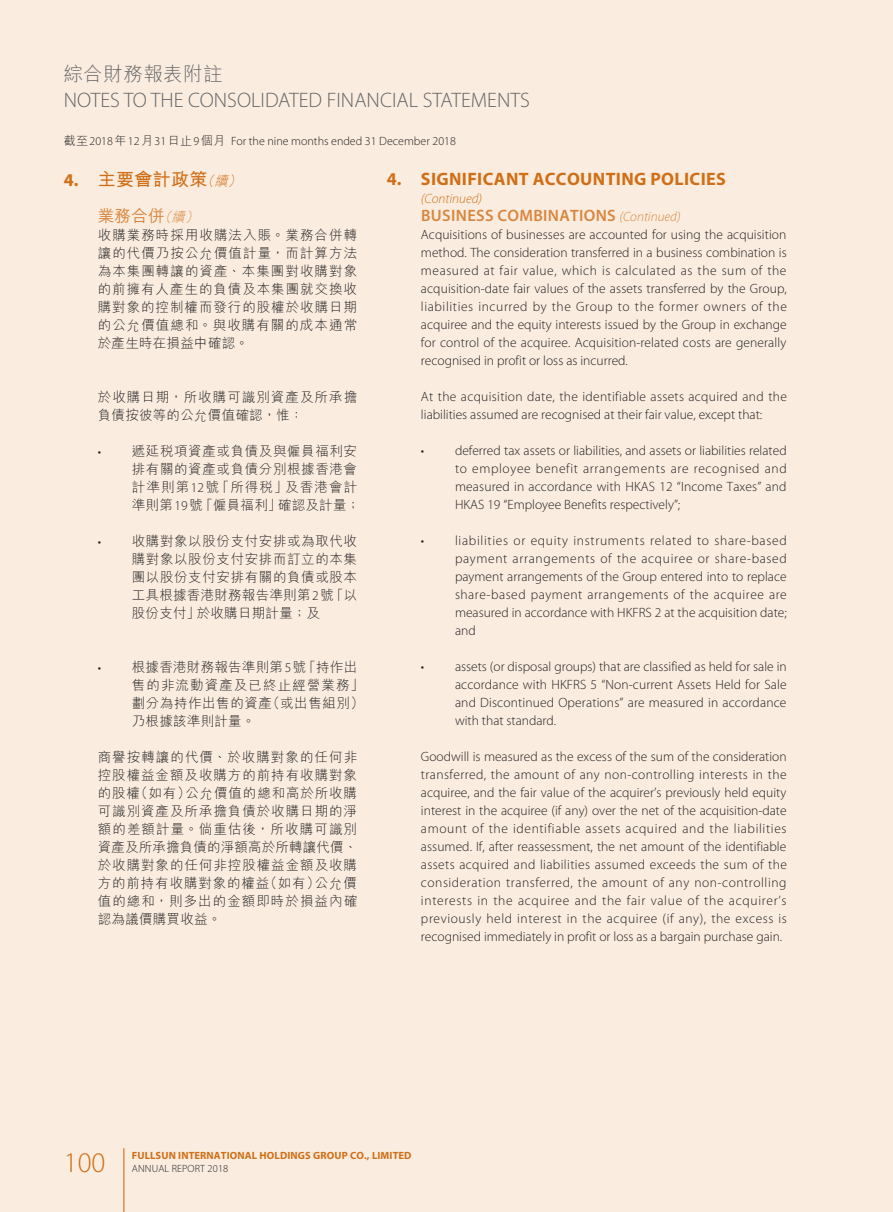
<style>
.page{position:relative;width:893px;height:1212px;background:#faeddf}
.page>*{position:absolute;margin:0;border:0;box-sizing:border-box;transform-origin:0 0}
.t1{font:300 28.5px "Myriad Pro";color:#d06f18}
.t2{font:300 21px "Myriad Pro";color:#636366}
.t3{font:300 19.5px "M Hei HK";letter-spacing:.02em;color:#636366}
._01_H1_E{font:700 18px "Myriad Pro";letter-spacing:.02em;color:#d06f18}
._001_H1_C{font:700 18px "M Hei HK";letter-spacing:.02em;color:#d06f18}
._02_H2_E{font:600 16.5px "Myriad Pro";letter-spacing:.02em;color:#d8863f}
._002_H2_C{font:500 16.5px "M Hei HK";color:#d8863f}
._00_txt_E{font:300 13.5px/18px "Myriad Pro";color:#231f20;text-align:justify}
._000_txt_C{font:300 13.5px/18px "M Hei HK";letter-spacing:.045em;color:#231f20;text-align:justify}
._000_txt_C-2{font:300 13.5px/18px "M Hei HK";letter-spacing:.075em;color:#231f20}
._01_H1_E-2{font:italic 300 13.5px "Myriad Pro";color:#d06f18}
.t4{font:300 12px "Myriad Pro";color:#231f20}
.t5{font:700 10.5px "Myriad Pro";letter-spacing:.01em;color:#d06f18}
.t6{font:300 10.5px "Myriad Pro";letter-spacing:.01em;color:#231f20}
.s1{font-family:"M Hei HK"}
.s2{font-family:"Myriad Pro"}
.s3{font-weight:300;font-style:italic;font-size:13.5px}
</style>
<div class="page">
<hr style="left:123px;top:1148px;width:1px;height:64px;background:#d06f18">
<h3 class="t3" style="left:64px;top:64px;width:160px">綜合財務報表附註</h3>
<h2 class="t2" style="left:64px;top:87px;width:468px">NOTES TO THE CONSOLIDATED FINANCIAL STATEMENTS</h2>
<p class="t4" style="left:64px;top:133px;width:394px"><span class="s1">截至</span>2018<span class="s1">年</span>12<span class="s1">月</span>31<span class="s1">日止</span>9<span class="s1">個月</span> For the nine months ended 31 December 2018</p>
<p class="_001_H1_C" style="left:64px;top:166px;width:182px"><span class="s2">4.</span> 主要會計政策<span class="s3">（續）</span></p>
<p class="_002_H2_C" style="left:98px;top:204px;width:105px">業務合併<span class="s3">（續）</span></p>
<p class="_000_txt_C" style="left:98px;top:226px;width:261px">收購業務時採用收購法入賬。業務合併轉讓的代價乃按公允價值計量，而計算方法為本集團轉讓的資產、本集團對收購對象的前擁有人產生的負債及本集團就交換收購對象的控制權而發行的股權於收購日期的公允價值總和。與收購有關的成本通常於產生時在損益中確認。</p>
<p class="_000_txt_C-2" style="left:98px;top:388px;width:261px">於收購日期，所收購可識別資產及所承擔負債按彼等的公允價值確認，惟：</p>
<p class="_000_txt_C" style="left:132px;top:442px;width:230px;text-align:left;text-indent:-34px"><span class="s2">•</span> 遞延稅項資產或負債及與僱員福利安排有關的資產或負債分別根據香港會計準則第<span class="s2">12</span>號「所得稅」及香港會計準則第<span class="s2">19</span>號「僱員福利」確認及計量；</p>
<p class="_000_txt_C" style="left:132px;top:532px;width:227px;text-indent:-34px"><span class="s2">•</span> 收購對象以股份支付安排或為取代收購對象以股份支付安排而訂立的本集團以股份支付安排有關的負債或股本工具根據香港財務報告準則第<span class="s2">2</span>號「以股份支付」於收購日期計量；及</p>
<p class="_000_txt_C" style="left:132px;top:658px;width:234px;text-align:left;text-indent:-34px"><span class="s2">•</span> 根據香港財務報告準則第<span class="s2">5</span>號「持作出售的非流動資產及已終止經營業務」劃分為持作出售的資產（或出售組別）乃根據該準則計量。</p>
<p class="_000_txt_C" style="left:98px;top:748px;width:261px">商譽按轉讓的代價、於收購對象的任何非控股權益金額及收購方的前持有收購對象的股權（如有）公允價值的總和高於所收購可識別資產及所承擔負債於收購日期的淨額的差額計量。倘重估後，所收購可識別資產及所承擔負債的淨額高於所轉讓代價、於收購對象的任何非控股權益金額及收購方的前持有收購對象的權益（如有）公允價值的總和，則多出的金額即時於損益內確認為議價購買收益。</p>
<p class="_01_H1_E" style="left:387px;top:167px;width:340px">4. SIGNIFICANT ACCOUNTING POLICIES</p>
<p class="_01_H1_E-2" style="left:421px;top:190px;width:63px">(Continued)</p>
<p class="_02_H2_E" style="left:421px;top:205px;width:261px">BUSINESS COMBINATIONS <span class="s3">(Continued)</span></p>
<p class="_00_txt_E" style="left:421px;top:225px;width:367px">Acquisitions of businesses are accounted for using the acquisition method. The consideration transferred in a business combination is measured at fair value, which is calculated as the sum of the acquisition-date fair values of the assets transferred by the Group, liabilities incurred by the Group to the former owners of the acquiree and the equity interests issued by the Group in exchange for control of the acquiree. Acquisition-related costs are generally recognised in profit or loss as incurred.</p>
<p class="_00_txt_E" style="left:421px;top:387px;width:367px">At the acquisition date, the identifiable assets acquired and the liabilities assumed are recognised at their fair value, except that:</p>
<p class="_00_txt_E" style="left:455px;top:441px;width:333px;text-indent:-34px">• deferred tax assets or liabilities, and assets or liabilities related to employee benefit arrangements are recognised and measured in accordance with HKAS 12 “Income Taxes” and HKAS 19 “Employee Benefits respectively”;</p>
<p class="_00_txt_E" style="left:455px;top:531px;width:333px;text-indent:-34px">• liabilities or equity instruments related to share-based payment arrangements of the acquiree or share-based payment arrangements of the Group entered into to replace share-based payment arrangements of the acquiree are measured in accordance with HKFRS 2 at the acquisition date; and</p>
<p class="_00_txt_E" style="left:455px;top:657px;width:333px;text-indent:-34px">• assets (or disposal groups) that are classified as held for sale in accordance with HKFRS 5 “Non-current Assets Held for Sale and Discontinued Operations” are measured in accordance with that standard.</p>
<p class="_00_txt_E" style="left:421px;top:747px;width:367px">Goodwill is measured as the excess of the sum of the consideration transferred, the amount of any non-controlling interests in the acquiree, and the fair value of the acquirer’s previously held equity interest in the acquiree (if any) over the net of the acquisition-date amount of the identifiable assets acquired and the liabilities assumed. If, after reassessment, the net amount of the identifiable assets acquired and liabilities assumed exceeds the sum of the consideration transferred, the amount of any non-controlling interests in the acquiree and the fair value of the acquirer’s previously held interest in the acquiree (if any), the excess is recognised immediately in profit or loss as a bargain purchase gain.</p>
<p class="t5" style="left:132px;top:1148px;width:281px">FULLSUN INTERNATIONAL HOLDINGS GROUP CO., LIMITED</p>
<h1 class="t1" style="left:64px;top:1145px;width:43px">100</h1>
<p class="t6" style="left:132px;top:1162px;width:98px">ANNUAL REPORT 2018</p>
</div>
